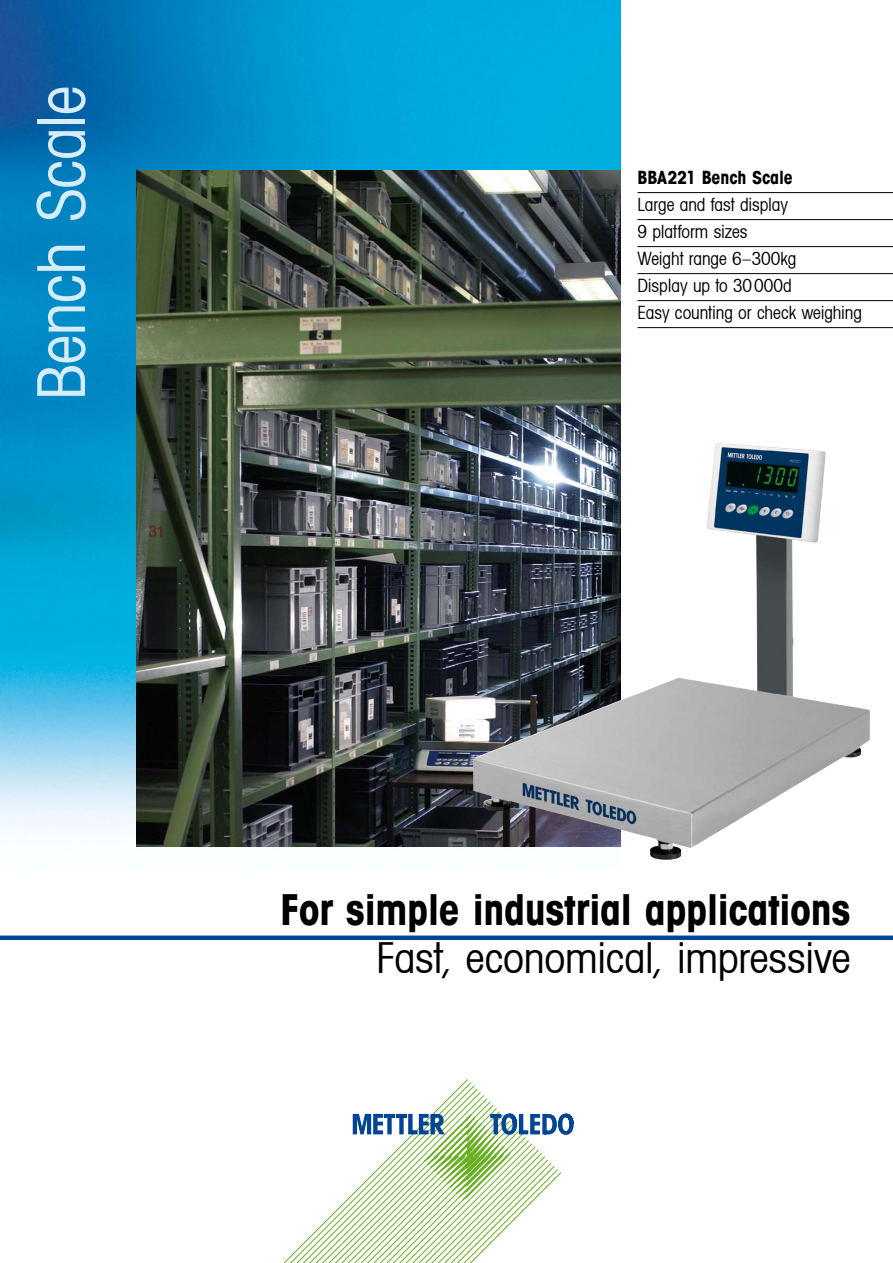
<style>
.page{position:relative;width:893px;height:1263px;background:#fff}
.page>*{position:absolute;margin:0;border:0;box-sizing:border-box;transform-origin:0 0}
.t1{font:condensed 66px "Avant Garde";letter-spacing:-.01em;color:#d5edfa}
.t2{font:700 condensed 42px "Avant Garde";letter-spacing:-.01em;color:#000}
.t3{font:condensed 42px "Avant Garde";letter-spacing:-.01em;color:#000}
.t4{font:condensed 18px/27px "Avant Garde";letter-spacing:-.005em;color:#000;scale:.96 1}
.t5{font:700 condensed 18px "Avant Garde";letter-spacing:-.005em;color:#000}
</style>
<div class="page">
<img style="left:0;top:0;width:621px;height:829px">
<div style="left:0;top:935px;width:893px;height:5px;background:#004595"></div>
<svg style="left:283px;top:1079px;width:250px;height:184px"></svg>
<svg style="left:353px;top:1113px;width:221px;height:88px"></svg>
<hr style="left:637px;top:192px;width:256px;height:1px;background:#000">
<hr style="left:637px;top:219px;width:256px;height:1px;background:#000">
<hr style="left:637px;top:246px;width:256px;height:1px;background:#000">
<hr style="left:637px;top:273px;width:256px;height:1px;background:#000">
<hr style="left:637px;top:300px;width:256px;height:1px;background:#000">
<hr style="left:637px;top:327px;width:256px;height:1px;background:#000">
<img style="left:136px;top:171px;width:485px;height:676px">
<img style="left:473px;top:442px;width:397px;height:418px">
<h1 class="t1" style="left:20px;top:401px;width:316px;rotate:-90deg">Bench Scale</h1>
<p class="t5" style="left:637px;top:166px;width:157px">BBA221 Bench Scale</p>
<p class="t4" style="left:637px;top:190px;width:235px">Large and fast display<br>9 platform sizes<br>Weight range 6–300kg<br>Display up to 30000d<br>Easy counting or check weighing</p>
<h2 class="t2" style="left:281px;top:883px;width:571px">For simple industrial applications</h2>
<h2 class="t3" style="left:376px;top:932px;width:476px">Fast, economical, impressive</h2>
</div>
